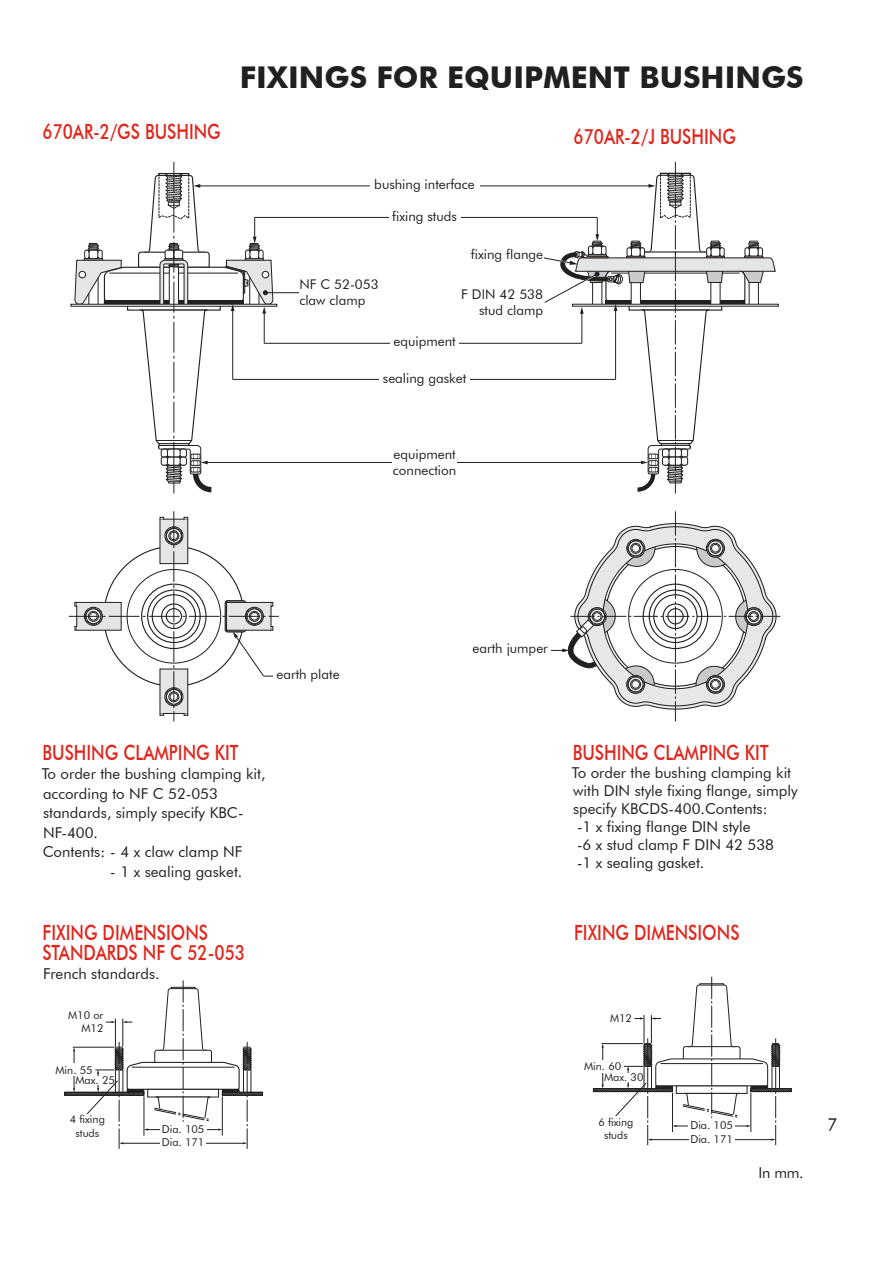
<style>
.page{position:relative;width:893px;height:1263px;background:#fff}
.page>*{position:absolute;margin:0;border:0;box-sizing:border-box;transform-origin:0 0}
.t1{font:700 30px "Futura ABT";color:#221f1f}
.t2{font:500 21px/19.5px "Futura BT";color:#e1251b;scale:.8 1}
.t3{font:18px "Futura ABT";color:#221f1f}
.t4{font:15px/18px "Futura ABT";color:#221f1f}
.t5{font:13.35px/16px "Futura ABT";color:#221f1f}
.t6{font:10.95px/13.8px "Futura ABT";color:#221f1f}
</style>
<div class="page">
<div style="left:593px;top:1088px;width:80px;height:4px;border:1px solid #221f1f"></div>
<div style="left:751px;top:1088px;width:40px;height:4px;border:1px solid #221f1f"></div>
<hr style="left:602px;top:1047px;width:1px;height:38px;background:#221f1f">
<div style="left:590px;top:1059px;width:26px;height:13px;background:#fff"></div>
<hr style="left:601px;top:1043px;width:42px;height:1px;background:#221f1f">
<svg style="left:615px;top:977px;width:165px;height:168px"></svg>
<hr style="left:660px;top:1063px;width:103px;height:1px;background:#221f1f">
<div style="left:65px;top:1092px;width:79px;height:3px;border:1px solid #221f1f"></div>
<div style="left:222px;top:1092px;width:41px;height:3px;border:1px solid #221f1f"></div>
<hr style="left:74px;top:1050px;width:1px;height:39px;background:#221f1f">
<div style="left:61px;top:1063px;width:26px;height:13px;background:#fff"></div>
<hr style="left:73px;top:1047px;width:41px;height:1px;background:#221f1f">
<svg style="left:86px;top:980px;width:166px;height:169px"></svg>
<hr style="left:132px;top:1067px;width:103px;height:1px;background:#221f1f">
<div style="left:71px;top:304px;width:206px;height:3px;border:1px solid #221f1f"></div>
<svg style="left:69px;top:511px;width:210px;height:210px"></svg>
<div style="left:274px;top:669px;width:50px;height:13px;background:#fff"></div>
<hr style="left:199px;top:186px;width:451px;height:1px;background:#221f1f">
<div style="left:370px;top:178px;width:109px;height:14px;background:#fff"></div>
<hr style="left:255px;top:217px;width:342px;height:1px;background:#221f1f">
<div style="left:389px;top:212px;width:71px;height:13px;background:#fff"></div>
<hr style="left:264px;top:343px;width:318px;height:1px;background:#221f1f">
<div style="left:390px;top:335px;width:69px;height:14px;background:#fff"></div>
<hr style="left:206px;top:462px;width:436px;height:1px;background:#221f1f">
<div style="left:392px;top:456px;width:65px;height:13px;background:#fff"></div>
<hr style="left:233px;top:379px;width:383px;height:1px;background:#221f1f">
<div style="left:379px;top:372px;width:91px;height:14px;background:#fff"></div>
<hr style="left:265px;top:292px;width:34px;height:1px;background:#221f1f">
<svg style="left:74px;top:162px;width:200px;height:332px"></svg>
<svg style="left:535px;top:162px;width:245px;height:560px"></svg>
<h1 class="t1" style="left:240px;top:65px;width:565px">FIXINGS FOR EQUIPMENT BUSHINGS</h1>
<h2 class="t2" style="left:43px;top:123px;width:224px">670AR-2/GS BUSHING</h2>
<h2 class="t2" style="left:574px;top:128px;width:204px">670AR-2/J BUSHING</h2>
<p class="t5" style="left:374px;top:177px;width:102px">bushing interface</p>
<p class="t5" style="left:392px;top:210px;width:66px">fixing studs</p>
<p class="t5" style="left:299px;top:277px;width:81px">NF C 52-053 claw clamp</p>
<p class="t5" style="left:471px;top:248px;width:74px">fixing flange</p>
<p class="t5" style="left:461px;top:288px;width:83px;text-align:right">F DIN 42 538 stud clamp</p>
<p class="t5" style="left:394px;top:334px;width:64px">equipment</p>
<p class="t5" style="left:383px;top:371px;width:85px">sealing gasket</p>
<p class="t5" style="left:393px;top:447px;width:65px">equipment connection</p>
<p class="t5" style="left:276px;top:667px;width:65px">earth plate</p>
<h2 class="t2" style="left:43px;top:744px;width:246px">BUSHING CLAMPING KIT</h2>
<p class="t4" style="left:42px;top:765px;width:225px;line-height:19.5px">To order the bushing clamping kit, according to NF C 52-053 standards, simply specify KBC-<br>NF-400.<br>Contents: - 4 x claw clamp NF</p>
<p class="t4" style="left:110px;top:864px;width:134px">- 1 x sealing gasket.</p>
<h2 class="t2" style="left:42px;top:924px;width:255px">FIXING DIMENSIONS<br>STANDARDS NF C 52-053</h2>
<p class="t4" style="left:43px;top:966px;width:118px">French standards.</p>
<p class="t5" style="left:472px;top:641px;width:77px">earth jumper</p>
<h2 class="t2" style="left:573px;top:744px;width:246px">BUSHING CLAMPING KIT</h2>
<p class="t4" style="left:572px;top:765px;width:227px">To order the bushing clamping kit with DIN style fixing flange, simply specify KBCDS-400.Contents:<br>-1 x fixing flange DIN style<br>-6 x stud clamp F DIN 42 538<br>-1 x sealing gasket.</p>
<h2 class="t2" style="left:574px;top:924px;width:208px">FIXING DIMENSIONS</h2>
<p class="t6" style="left:68px;top:1009px;width:37px">M10 or</p>
<p class="t6" style="left:610px;top:1012px;width:24px">M12</p>
<p class="t6" style="left:81px;top:1022px;width:24px">M12</p>
<p class="t6" style="left:75px;top:1065px;width:41px;line-height:10.5px;text-indent:-20px">Min. 55<br>Max. 25</p>
<p class="t6" style="left:70px;top:1114px;width:37px;line-height:13px;text-align:center">4 fixing studs</p>
<p class="t6" style="left:162px;top:1123px;width:44px">Dia. 105<br>Dia. 171</p>
<p class="t6" style="left:604px;top:1061px;width:41px;line-height:11.2px;text-indent:-20px">Min. 60<br>Max. 30</p>
<p class="t6" style="left:598px;top:1116px;width:37px;line-height:13px;text-align:center">6 fixing studs</p>
<p class="t6" style="left:690px;top:1119px;width:44px">Dia. 105<br>Dia. 171</p>
<p class="t4" style="left:759px;top:1165px;width:47px">In mm.</p>
<p class="t3" style="left:827px;top:1117px;width:12px">7</p>
</div>
